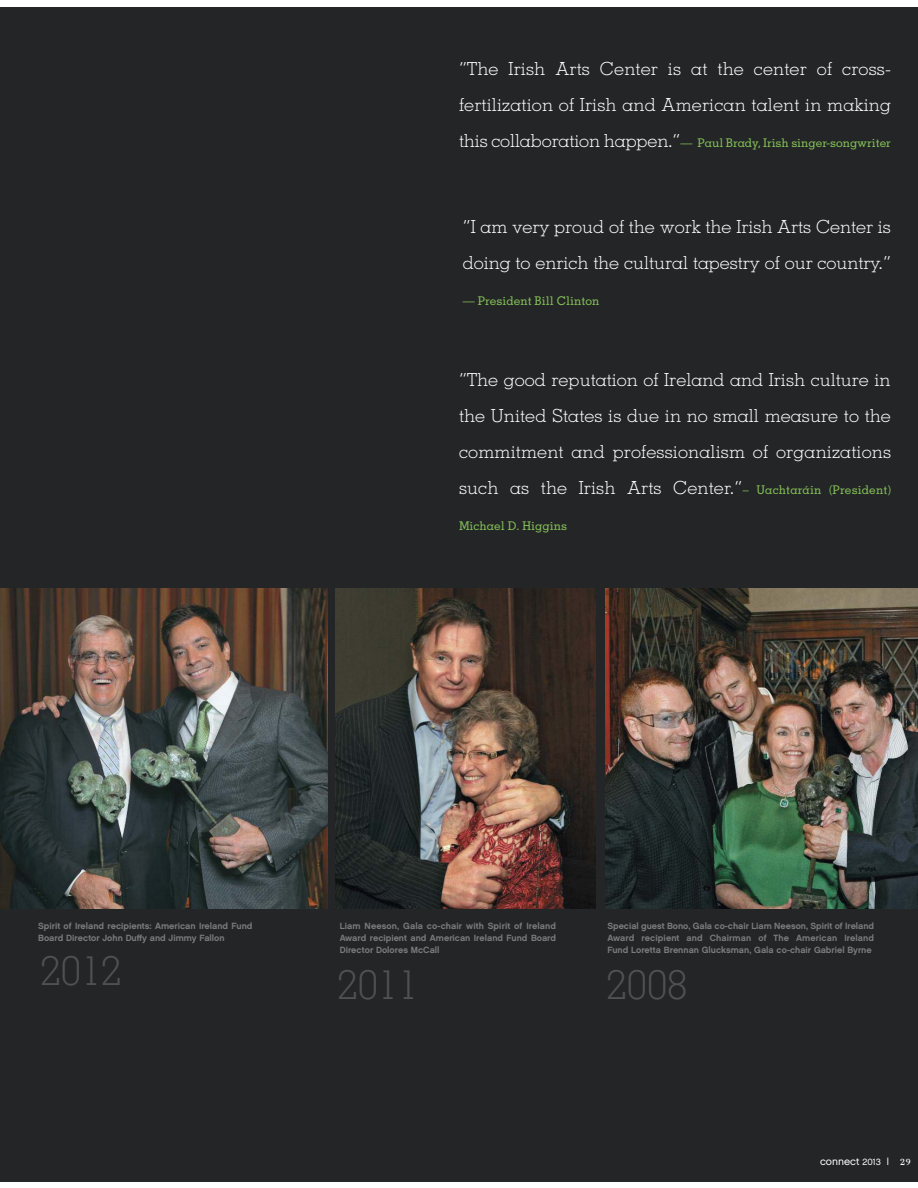
<style>
.page{position:relative;width:918px;height:1188px;background:#fff}
.page>*{position:absolute;margin:0;border:0;box-sizing:border-box;transform-origin:0 0}
.t1{font:300 40.5px "Memphis";color:#525151}
.t2{font:300 18px/36px "Memphis";letter-spacing:.01em;color:#fff}
.t3{font:500 12px "Memphis";color:#82bf57}
.t4{font:10.5px "Chalet London Nineteen Sixty";color:#fff}
.t5{font:9px/12px "Chalet New York Nineteen Sixty";color:#797c7d;text-align:justify}
.s1{font-weight:300;font-size:18px;color:#fff}
.s2{font-weight:500;font-size:12px;color:#82bf57}
.s3{font-size:9px}
.s4{font-size:9.9px}
.s5{font-family:"Filosofia Small Caps";font-size:15px}
</style>
<div class="page">
<div style="left:0;top:7px;width:918px;height:1174px;background:#242526"></div>
<img style="left:0;top:589px;width:327px;height:319px">
<img style="left:336px;top:589px;width:260px;height:319px">
<img style="left:605px;top:589px;width:313px;height:319px">
<p class="t2" style="left:459px;top:52px;width:434px">“The Irish Arts Center is at the center of cross&shy;fertilization of Irish and American talent in making</p>
<p class="t3" style="left:459px;top:139px;width:433px"><span class="s1">this collaboration happen.”</span>— Paul Brady, Irish singer-songwriter</p>
<p class="t2" style="left:463px;top:210px;width:430px">“I am very proud of the work the Irish Arts Center is doing to enrich the cultural tapestry of our country.”</p>
<p class="t3" style="left:463px;top:296px;width:138px">— President Bill Clinton</p>
<p class="t2" style="left:459px;top:363px;width:434px;text-align:justify">“The good reputation of Ireland and Irish culture in the United States is due in no small measure to the commitment and professionalism of organizations such as the Irish Arts Center.”<span class="s2">– Uachtaráin (President)</span></p>
<p class="t3" style="left:459px;top:521px;width:110px">Michael D. Higgins</p>
<p class="t5" style="left:38px;top:921px;width:216px">Spirit of Ireland recipients: American Ireland Fund<br>Board Director John Duffy and Jimmy Fallon</p>
<p class="t5" style="left:608px;top:921px;width:268px">Special guest Bono, Gala co-chair Liam Neeson, Spirit of Ireland Award recipient and Chairman of The American Ireland Fund Loretta Brennan Glucksman, Gala co-chair Gabriel Byrne</p>
<p class="t5" style="left:340px;top:921px;width:218px">Liam Neeson, Gala co-chair with Spirit of Ireland Award recipient and American Ireland Fund Board Director Dolores McCall</p>
<h1 class="t1" style="left:41px;top:956px;width:83px">2012</h1>
<h1 class="t1" style="left:337px;top:970px;width:83px">2011</h1>
<h1 class="t1" style="left:607px;top:970px;width:83px">2008</h1>
<p class="t4" style="left:820px;top:1155px;width:93px">connect <span class="s3">2013</span> <span class="s4">|</span> <span class="s5">29</span></p>
</div>
